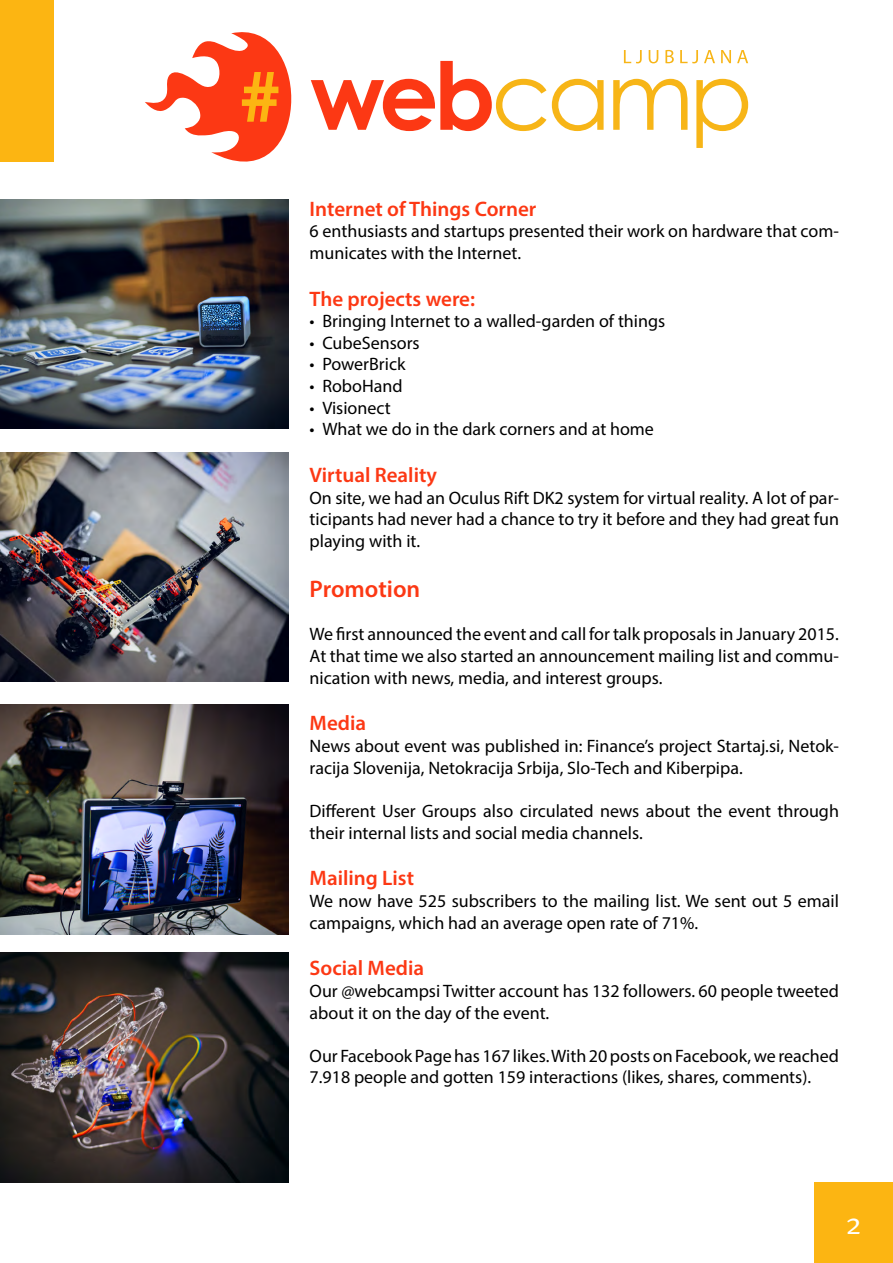
<style>
.page{position:relative;width:893px;height:1263px;background:#fff}
.page>*{position:absolute;margin:0;border:0;box-sizing:border-box;transform-origin:0 0}
.t1{font:30px "Meta Pro";color:#fff}
.t2{font:600 24px "Myriad Pro";color:#fc3814}
.t3{font:600 21px "Myriad Pro";color:#fc3814}
.t4{font:18px/21.6px "Myriad Pro";color:#000}
</style>
<div class="page">
<svg style="left:552px;top:79px;width:52px;height:52px"></svg>
<svg style="left:613px;top:79px;width:74px;height:51px"></svg>
<svg style="left:696px;top:79px;width:52px;height:69px"></svg>
<svg style="left:624px;top:50px;width:18px;height:13px"></svg>
<svg style="left:649px;top:50px;width:9px;height:13px"></svg>
<svg style="left:665px;top:50px;width:9px;height:13px"></svg>
<svg style="left:680px;top:50px;width:18px;height:13px"></svg>
<svg style="left:704px;top:50px;width:11px;height:13px"></svg>
<svg style="left:721px;top:50px;width:10px;height:13px"></svg>
<svg style="left:737px;top:50px;width:11px;height:13px"></svg>
<svg style="left:145px;top:32px;width:401px;height:130px"></svg>
<div style="left:0;top:0;width:54px;height:162px;background:#fcb512"></div>
<div style="left:814px;top:1182px;width:79px;height:81px;background:#fcb512"></div>
<img style="left:0;top:199px;width:289px;height:230px">
<img style="left:0;top:452px;width:289px;height:230px">
<img style="left:0;top:705px;width:289px;height:229px">
<img style="left:0;top:952px;width:289px;height:230px">
<p class="t3" style="left:310px;top:195px;width:228px">Internet of Things Corner</p>
<p class="t4" style="left:310px;top:220px;width:531px">6 enthusiasts and startups presented their work on hardware that com&shy;municates with the Internet.</p>
<p class="t3" style="left:310px;top:285px;width:167px">The projects were:</p>
<p class="t4" style="left:310px;top:310px;width:357px">• Bringing Internet to a walled-garden of things</p>
<p class="t4" style="left:310px;top:332px;width:112px">• CubeSensors</p>
<p class="t4" style="left:310px;top:353px;width:98px">• PowerBrick</p>
<p class="t4" style="left:310px;top:375px;width:95px">• RoboHand</p>
<p class="t4" style="left:310px;top:396px;width:83px">• Visionect</p>
<p class="t4" style="left:310px;top:418px;width:346px">• What we do in the dark corners and at home</p>
<p class="t3" style="left:310px;top:462px;width:129px">Virtual Reality</p>
<p class="t4" style="left:310px;top:486px;width:531px;text-align:justify">On site, we had an Oculus Rift DK2 system for virtual reality. A lot of par&shy;ticipants had never had a chance to try it before and they had great fun playing with it.</p>
<h2 class="t2" style="left:310px;top:574px;width:112px">Promotion</h2>
<p class="t4" style="left:310px;top:623px;width:531px;text-align:justify">We first announced the event and call for talk proposals in January 2015.<br>At that time we also started an announcement mailing list and commu&shy;nication with news, media, and interest groups.</p>
<p class="t3" style="left:310px;top:710px;width:58px">Media</p>
<p class="t4" style="left:310px;top:735px;width:531px">News about event was published in: Finance’s project Startaj.si, Netok&shy;racija Slovenija, Netokracija Srbija, Slo-Tech and Kiberpipa.</p>
<p class="t4" style="left:310px;top:800px;width:531px">Different User Groups also circulated news about the event through their internal lists and social media channels.</p>
<p class="t3" style="left:310px;top:865px;width:106px">Mailing List</p>
<p class="t4" style="left:310px;top:890px;width:531px">We now have 525 subscribers to the mailing list. We sent out 5 email campaigns, which had an average open rate of 71%.</p>
<p class="t3" style="left:310px;top:955px;width:116px">Social Media</p>
<p class="t4" style="left:310px;top:980px;width:531px">Our @webcampsi Twitter account has 132 followers. 60 people tweeted about it on the day of the event.</p>
<p class="t4" style="left:310px;top:1044px;width:531px">Our Facebook Page has 167 likes. With 20 posts on Facebook, we reached<br>7.918 people and gotten 159 interactions (likes, shares, comments).</p>
<h1 class="t1" style="left:845px;top:1204px;width:18px">2</h1>
</div>
